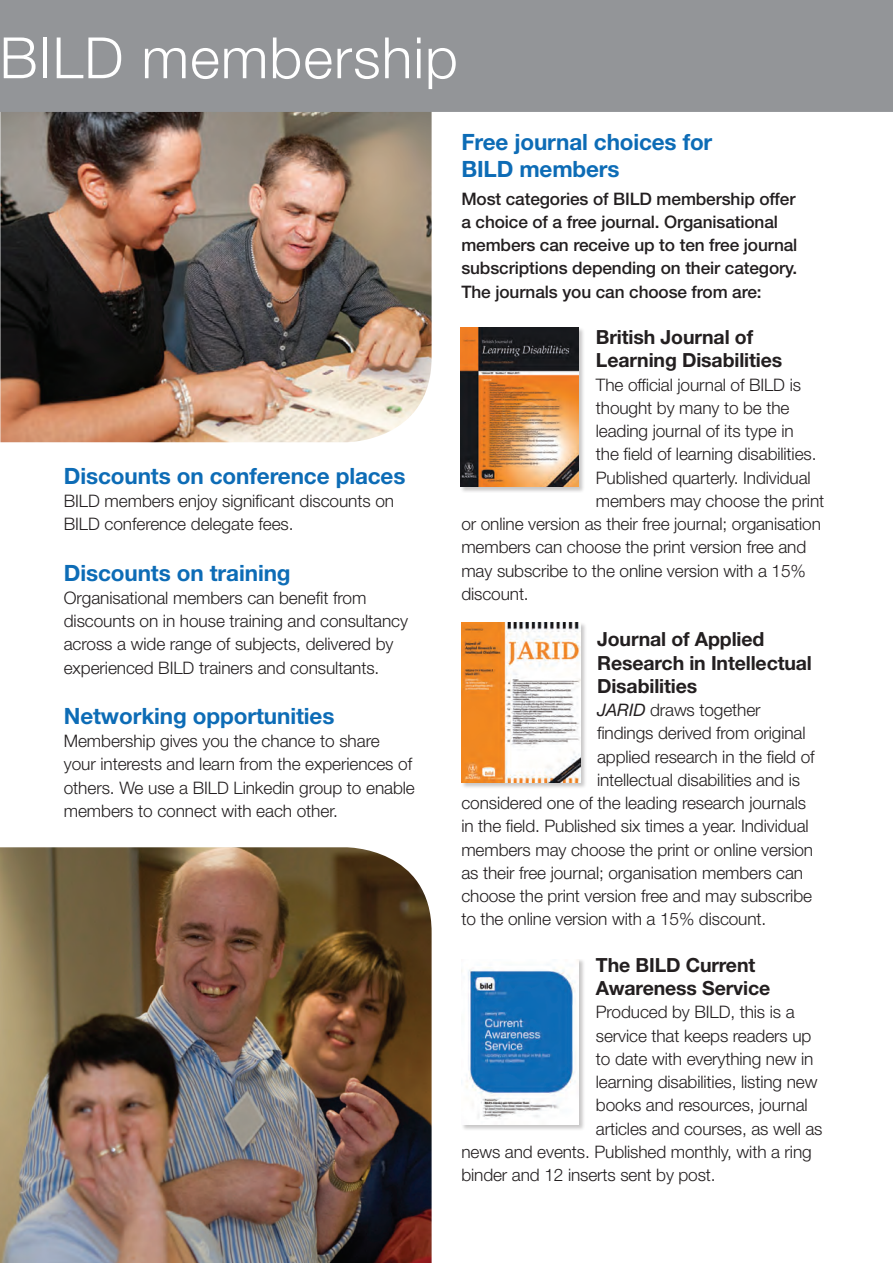
<style>
.page{position:relative;width:893px;height:1263px;background:#fff}
.page>*{position:absolute;margin:0;border:0;box-sizing:border-box;transform-origin:0 0}
.t1{font:300 57px "Helvetica Neue LT Std";letter-spacing:.02em;color:#fff}
.t2{font:700 22.5px/27px "Helvetica Neue LT Std";letter-spacing:-.005em;color:#0d6cb6}
.t3{font:700 19.5px/23.2px "Helvetica Neue LT Std";letter-spacing:-.005em;color:#231f20}
.t4{font:300 17.25px/23.2px "Helvetica Neue LT Std";letter-spacing:-.005em;color:#231f20}
.t5{font:500 17.25px/23.2px "Helvetica Neue LT";letter-spacing:-.005em;color:#231f20}
.s1{font-weight:400;font-style:italic}
</style>
<div class="page">
<img style="left:0;top:112px;width:432px;height:330px">
<div style="left:461px;top:958px;width:124px;height:173px;background:#231f20;opacity:.25"></div>
<img style="left:461px;top:959px;width:118px;height:166px">
<div style="left:460px;top:327px;width:126px;height:166px;background:#231f20;opacity:.25"></div>
<img style="left:460px;top:328px;width:119px;height:159px">
<div style="left:0;top:0;width:893px;height:112px;background:#939598"></div>
<div style="left:461px;top:623px;width:126px;height:166px;background:#231f20;opacity:.25"></div>
<img style="left:461px;top:623px;width:119px;height:159px">
<img style="left:0;top:847px;width:432px;height:416px">
<h1 class="t1" style="left:0;top:23px;width:460px">BILD membership</h1>
<p class="t2" style="left:64px;top:462px;width:343px">Discounts on conference places</p>
<p class="t4" style="left:64px;top:489px;width:332px">BILD members enjoy significant discounts on<br>BILD conference delegate fees.</p>
<p class="t2" style="left:64px;top:559px;width:228px">Discounts on training</p>
<p class="t4" style="left:64px;top:586px;width:346px">Organisational members can benefit from discounts on in house training and consultancy across a wide range of subjects, delivered by experienced BILD trainers and consultants.</p>
<p class="t2" style="left:64px;top:702px;width:272px">Networking opportunities</p>
<p class="t4" style="left:64px;top:729px;width:353px">Membership gives you the chance to share your interests and learn from the experiences of others. We use a BILD Linkedin group to enable members to connect with each other.</p>
<p class="t2" style="left:461px;top:128px;width:252px">Free journal choices for<br>BILD members</p>
<p class="t5" style="left:461px;top:187px;width:338px">Most categories of BILD membership offer a choice of a free journal. Organisational members can receive up to ten free journal subscriptions depending on their category.<br>The journals you can choose from are:</p>
<p class="t3" style="left:596px;top:325px;width:188px">British Journal of<br>Learning Disabilities</p>
<p class="t4" style="left:596px;top:372px;width:207px">The official journal of BILD is</p>
<p class="t4" style="left:596px;top:396px;width:195px">thought by many to be the</p>
<p class="t4" style="left:596px;top:419px;width:199px">leading journal of its type in</p>
<p class="t4" style="left:596px;top:442px;width:222px">the field of learning disabilities.</p>
<p class="t4" style="left:596px;top:465px;width:216px">Published quarterly. Individual</p>
<p class="t4" style="left:596px;top:489px;width:230px">members may choose the print</p>
<p class="t4" style="left:461px;top:512px;width:361px">or online version as their free journal; organisation</p>
<p class="t4" style="left:461px;top:535px;width:346px">members can choose the print version free and</p>
<p class="t4" style="left:461px;top:558px;width:346px">may subscribe to the online version with a 15%</p>
<p class="t4" style="left:461px;top:582px;width:69px">discount.</p>
<p class="t3" style="left:597px;top:627px;width:216px">Journal of Applied<br>Research in Intellectual<br>Disabilities</p>
<p class="t4" style="left:597px;top:698px;width:165px"><span class="s1">JARID</span> draws together</p>
<p class="t4" style="left:597px;top:721px;width:210px">findings derived from original</p>
<p class="t4" style="left:597px;top:744px;width:219px">applied research in the field of</p>
<p class="t4" style="left:597px;top:768px;width:204px">intellectual disabilities and is</p>
<p class="t4" style="left:461px;top:791px;width:346px">considered one of the leading research journals</p>
<p class="t4" style="left:461px;top:814px;width:349px">in the field. Published six times a year. Individual</p>
<p class="t4" style="left:461px;top:837px;width:353px">members may choose the print or online version</p>
<p class="t4" style="left:461px;top:861px;width:343px">as their free journal; organisation members can</p>
<p class="t4" style="left:461px;top:884px;width:352px">choose the print version free and may subscribe</p>
<p class="t4" style="left:461px;top:907px;width:306px">to the online version with a 15% discount.</p>
<p class="t3" style="left:596px;top:953px;width:176px">The BILD Current<br>Awareness Service</p>
<p class="t4" style="left:596px;top:1000px;width:200px">Produced by BILD, this is a</p>
<p class="t4" style="left:596px;top:1023px;width:217px">service that keeps readers up</p>
<p class="t4" style="left:596px;top:1047px;width:219px">to date with everything new in</p>
<p class="t4" style="left:596px;top:1070px;width:223px">learning disabilities, listing new</p>
<p class="t4" style="left:596px;top:1093px;width:213px">books and resources, journal</p>
<p class="t4" style="left:596px;top:1116px;width:228px">articles and courses, as well as</p>
<p class="t4" style="left:461px;top:1140px;width:352px">news and events. Published monthly, with a ring</p>
<p class="t4" style="left:461px;top:1163px;width:256px">binder and 12 inserts sent by post.</p>
</div>
